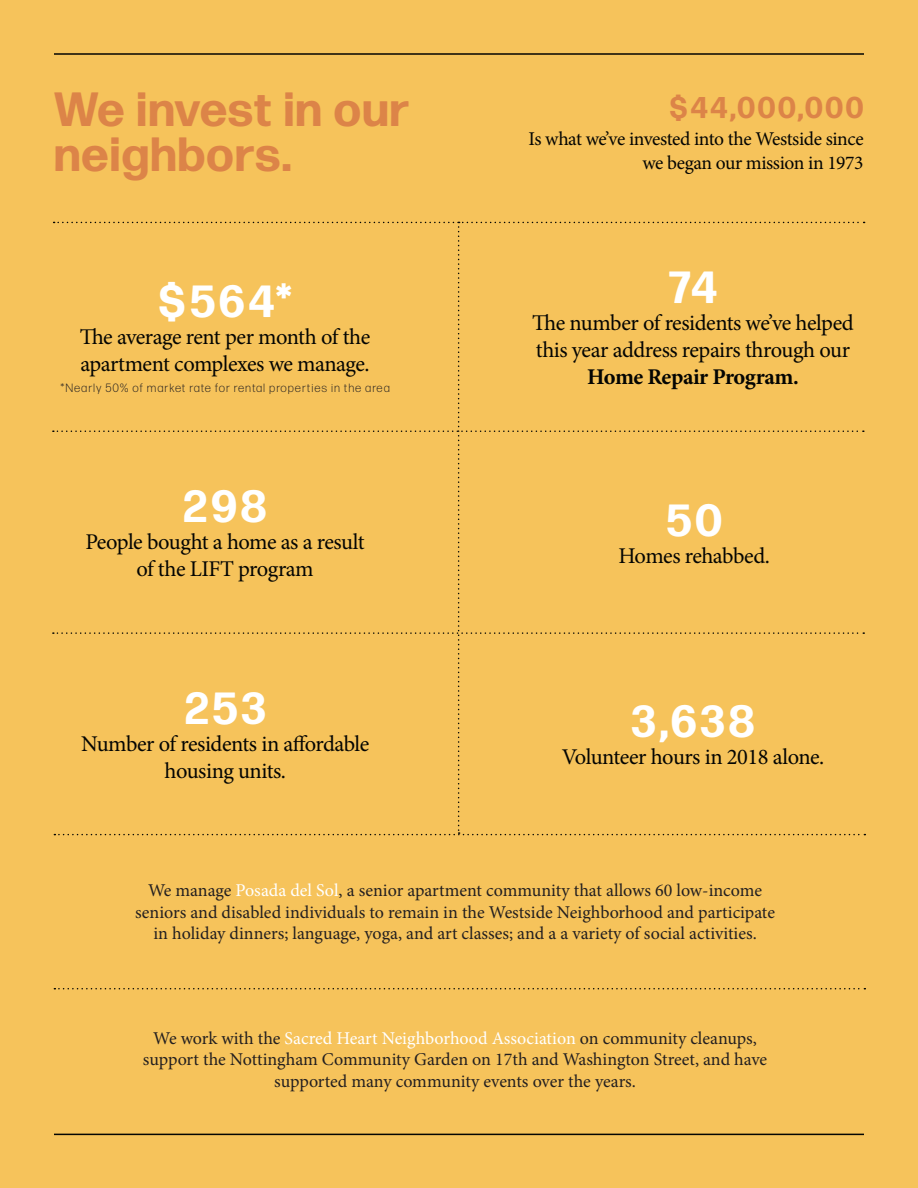
<style>
.page{position:relative;width:918px;height:1188px;background:#f6c35b}
.page>*{position:absolute;margin:0;border:0;box-sizing:border-box;transform-origin:0 0}
.t1{font:700 48px/45px "Forma DJR Display";letter-spacing:.04em;color:#dc8448}
.t2{font:700 45px "Forma DJR Display";letter-spacing:.09em;color:#fff}
.t3{font:700 30px "Forma DJR Display";letter-spacing:.09em;color:#dc8448}
.t4{font:22.5px/27px "Minion Pro";letter-spacing:-.025em;color:#040503;text-align:center}
.t5{font:19.5px/23.4px "Minion Pro";letter-spacing:-.02em;color:#040503;text-align:right}
.t6{font:18px/21.6px "Minion Pro";color:#231f20;text-align:center}
.t7{font:300 12px "Forma DJR Text";letter-spacing:.075em;color:#231f20}
.s1{font-weight:700}
.s2{color:#fff}
</style>
<div class="page">
<hr style="left:54px;top:53px;width:810px;height:2px;background:#040503">
<svg style="left:53px;top:222px;width:812px;height:613px"></svg>
<svg style="left:54px;top:988px;width:811px;height:1px"></svg>
<hr style="left:54px;top:1134px;width:810px;height:1px;background:#040503">
<p class="t1" style="left:54px;top:85px;width:356px">We invest in our neighbors.</p>
<p class="t2" style="left:158px;top:272px;width:136px">$564*</p>
<p class="t4" style="left:80px;top:323px;width:292px;text-align:left">The average rent per month of the apartment complexes we manage.</p>
<p class="t7" style="left:60px;top:380px;width:331px">*Nearly 50% of market rate for rental properties in the area</p>
<p class="t2" style="left:184px;top:478px;width:84px">298</p>
<p class="t4" style="left:85px;top:529px;width:281px">People bought a home as a result</p>
<p class="t4" style="left:136px;top:556px;width:179px">of the LIFT program</p>
<p class="t2" style="left:185px;top:679px;width:82px">253</p>
<p class="t4" style="left:81px;top:730px;width:290px">Number of residents in affordable housing units.</p>
<p class="t3" style="left:669px;top:88px;width:196px">$44,000,000</p>
<p class="t5" style="left:529px;top:128px;width:337px">Is what we’ve invested into the Westside since we began our mission in 1973</p>
<p class="t2" style="left:669px;top:259px;width:49px">74</p>
<p class="t4" style="left:532px;top:310px;width:323px">The number of residents we’ve helped this year address repairs through our<br><span class="s1">Home Repair Program.</span></p>
<p class="t2" style="left:666px;top:491px;width:57px">50</p>
<p class="t4" style="left:618px;top:542px;width:153px">Homes rehabbed.</p>
<p class="t2" style="left:632px;top:693px;width:124px">3,638</p>
<p class="t4" style="left:562px;top:744px;width:264px">Volunteer hours in 2018 alone.</p>
<p class="t6" style="left:135px;top:880px;width:641px">We manage <span class="s2">Posada del Sol</span>, a senior apartment community that allows 60 low-income seniors and disabled individuals to remain in the Westside Neighborhood and participate in holiday dinners; language, yoga, and art classes; and a a variety of social activities.</p>
<p class="t6" style="left:143px;top:1027px;width:626px">We work with the <span class="s2">Sacred Heart Neighborhood Association</span> on community cleanups, support the Nottingham Community Garden on 17th and Washington Street, and have supported many community events over the years.</p>
</div>
